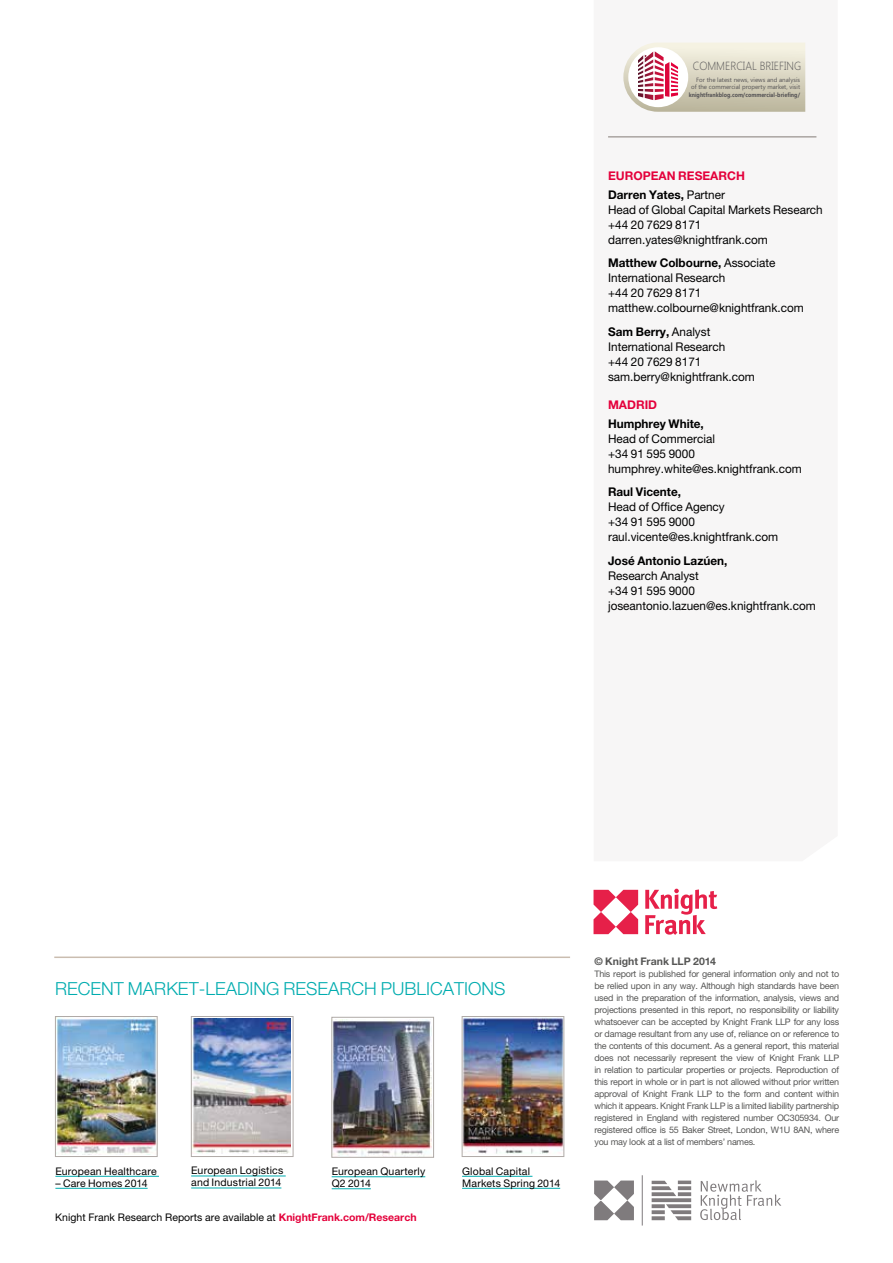
<style>
.page{position:relative;width:893px;height:1263px;background:#fff}
.page>*{position:absolute;margin:0;border:0;box-sizing:border-box;transform-origin:0 0}
.t1{font:300 18px "Helvetica Neue";color:#00acaf}
.t2{font:12px/15px "Helvetica Neue";color:#000}
.t3{font:700 12px "Helvetica Neue";color:#000}
.t4{font:700 12px/19.2px "Helvetica Neue";color:#e4003b}
.t5{font:300 11.85px "Segoe UI";color:#575557;scale:.9 1}
.t6{font:10.5px/12px "Helvetica Neue";letter-spacing:.015em;color:#000}
.t7{font:700 10.5px "Helvetica Neue";color:#575756}
.t8{font:9px/12px "Helvetica Neue";letter-spacing:-.025em;color:#575756;text-align:justify}
.t9{font:6.15px/7.6px "Segoe UI";color:#575557;text-align:right}
.t10{font:700 6.15px "Segoe UI";color:#575557;scale:.88 1}
.s1{color:#000}
.s2{font-weight:400;color:#000}
.s3{font-weight:700}
.s4{font-weight:700;color:#e4003b}
</style>
<div class="page">
<hr style="left:191px;top:1175px;width:95px;height:1px;background:#00acaf">
<hr style="left:191px;top:1187px;width:90px;height:1px;background:#00acaf">
<img style="left:193px;top:1019px;width:97px;height:135px">
<div style="left:191px;top:1016px;width:102px;height:141px;border:1px solid #b0aaa7"></div>
<img style="left:57px;top:1018px;width:98px;height:136px">
<div style="left:55px;top:1016px;width:102px;height:141px;border:1px solid #b0aaa7"></div>
<hr style="left:55px;top:1176px;width:104px;height:1px;background:#00acaf">
<hr style="left:55px;top:1188px;width:93px;height:1px;background:#00acaf">
<hr style="left:54px;top:956px;width:516px;height:2px;background:#cabdb0">
<hr style="left:332px;top:1176px;width:93px;height:1px;background:#00acaf">
<hr style="left:332px;top:1188px;width:39px;height:1px;background:#00acaf">
<img style="left:334px;top:1019px;width:97px;height:136px">
<div style="left:332px;top:1017px;width:102px;height:140px;border:1px solid #b0aaa7"></div>
<img style="left:464px;top:1018px;width:98px;height:136px">
<div style="left:462px;top:1016px;width:102px;height:141px;border:1px solid #b0aaa7"></div>
<hr style="left:462px;top:1176px;width:70px;height:1px;background:#00acaf">
<hr style="left:462px;top:1188px;width:98px;height:1px;background:#00acaf">
<svg style="left:593px;top:890px;width:45px;height:44px"></svg>
<svg style="left:645px;top:889px;width:72px;height:46px"></svg>
<svg style="left:700px;top:1180px;width:81px;height:40px"></svg>
<hr style="left:642px;top:1175px;width:1px;height:50px;background:#7f7b7d">
<svg style="left:594px;top:1180px;width:40px;height:40px"></svg>
<svg style="left:652px;top:1180px;width:39px;height:40px"></svg>
<svg style="left:623px;top:43px;width:182px;height:69px"></svg>
<hr style="left:608px;top:136px;width:208px;height:2px;background:#b0aaa7">
<h3 class="t5" style="left:693px;top:57px;width:122px">COMMERCIAL BRIEFING</h3>
<p class="t9" style="left:691px;top:75px;width:110px">For the latest news, views and analysis of the commercial property market, visit</p>
<p class="t10" style="left:689px;top:90px;width:128px">knightfrankblog.com/commercial-briefing/</p>
<h2 class="t4" style="left:608px;top:165px;width:138px">EUROPEAN RESEARCH<br><span class="s1">Darren Yates,</span> <span class="s2">Partner</span></h2>
<h2 class="t2" style="left:608px;top:202px;width:216px">Head of Global Capital Markets Research +44 20 7629 8171 darren.yates@knightfrank.com</h2>
<h2 class="t2" style="left:608px;top:255px;width:197px"><span class="s3">Matthew Colbourne,</span> Associate<br>International Research<br>+44 20 7629 8171 matthew.colbourne@knightfrank.com</h2>
<h2 class="t2" style="left:608px;top:324px;width:148px"><span class="s3">Sam Berry,</span> Analyst<br>International Research<br>+44 20 7629 8171 sam.berry@knightfrank.com</h2>
<h2 class="t4" style="left:608px;top:394px;width:51px">MADRID</h2>
<h2 class="t3" style="left:608px;top:416px;width:97px">Humphrey White,</h2>
<h2 class="t2" style="left:608px;top:431px;width:195px">Head of Commercial<br>+34 91 595 9000 humphrey.white@es.knightfrank.com</h2>
<h2 class="t3" style="left:608px;top:485px;width:74px">Raul Vicente,</h2>
<h2 class="t2" style="left:608px;top:499px;width:172px">Head of Office Agency<br>+34 91 595 9000 raul.vicente@es.knightfrank.com</h2>
<h2 class="t3" style="left:608px;top:553px;width:121px">José Antonio Lazúen,</h2>
<h2 class="t2" style="left:608px;top:568px;width:209px">Research Analyst<br>+34 91 595 9000 joseantonio.lazuen@es.knightfrank.com</h2>
<h1 class="t1" style="left:55px;top:977px;width:452px">RECENT MARKET-LEADING RESEARCH PUBLICATIONS</h1>
<p class="t6" style="left:55px;top:1165px;width:103px">European Healthcare</p>
<p class="t6" style="left:55px;top:1177px;width:94px">– Care Homes 2014</p>
<p class="t6" style="left:191px;top:1164px;width:94px">European Logistics and Industrial 2014</p>
<p class="t6" style="left:332px;top:1165px;width:95px">European Quarterly<br>Q2 2014</p>
<p class="t6" style="left:462px;top:1165px;width:100px">Global Capital<br>Markets Spring 2014</p>
<p class="t6" style="left:55px;top:1211px;width:363px">Knight Frank Research Reports are available at <span class="s4">KnightFrank.com/Research</span></p>
<p class="t7" style="left:594px;top:955px;width:123px">© Knight Frank LLP 2014</p>
<p class="t8" style="left:594px;top:968px;width:246px">This report is published for general information only and not to be relied upon in any way. Although high standards have been used in the preparation of the information, analysis, views and projections presented in this report, no responsibility or liability whatsoever can be accepted by Knight Frank LLP for any loss or damage resultant from any use of, reliance on or reference to the contents of this document. As a general report, this material does not necessarily represent the view of Knight Frank LLP in relation to particular properties or projects. Reproduction of this report in whole or in part is not allowed without prior written approval of Knight Frank LLP to the form and content within which it appears. Knight Frank LLP is a limited liability partnership registered in England with registered number OC305934. Our registered office is 55 Baker Street, London, W1U 8AN, where you may look at a list of members’ names.</p>
</div>
